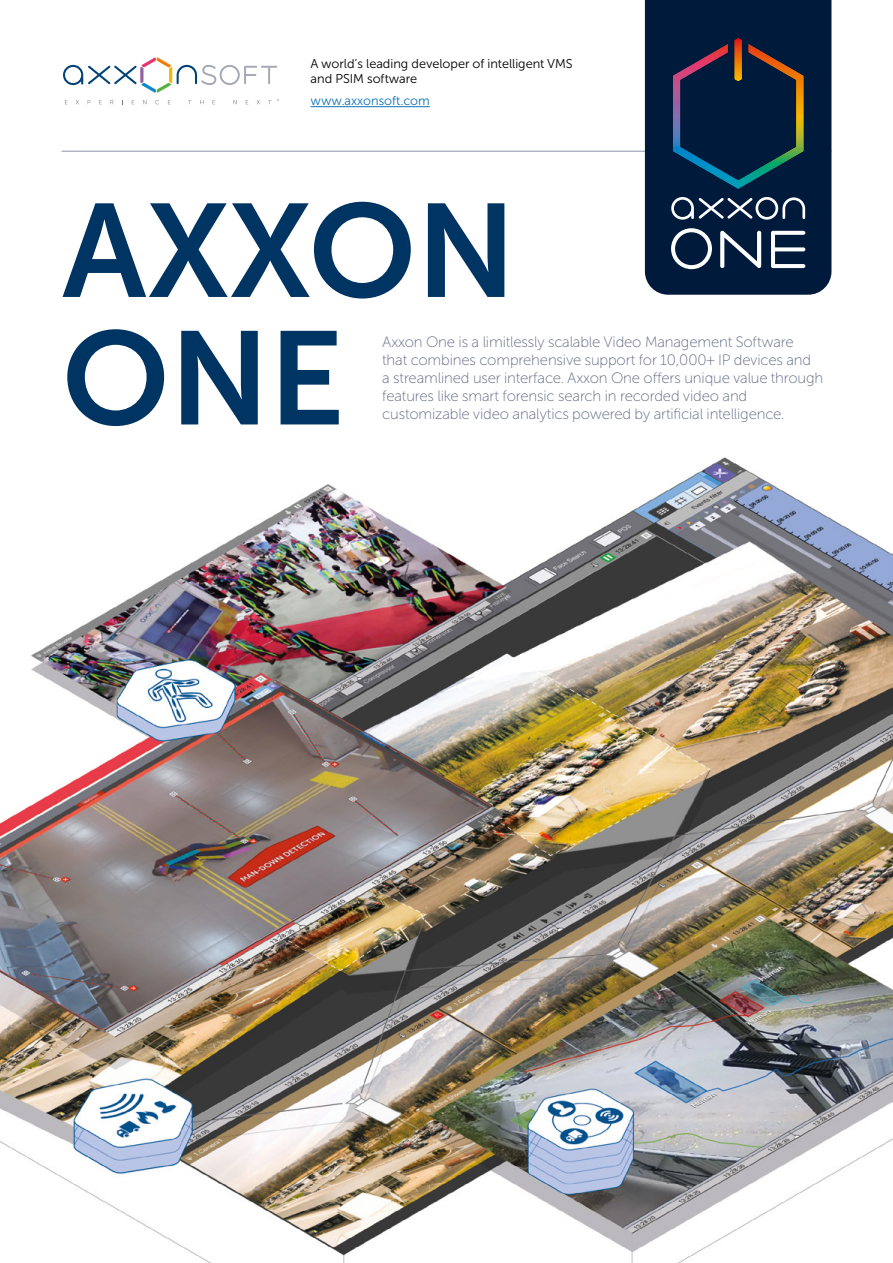
<style>
.page{position:relative;width:893px;height:1263px;background:#fff}
.page>*{position:absolute;margin:0;border:0;box-sizing:border-box;transform-origin:0 0}
.t1{font:131.85px/127.5px "Museo Sans Cyrl 700";color:#003462}
.t2{font:15px/18px "Museo Sans Cyrl 100";letter-spacing:-.01em;color:#616984}
.t3{font:12.75px/15.3px "Museo Sans Cyrl 300";color:#000}
.t4{font:12.75px "Museo Sans Cyrl 300";color:#0f73b6}
</style>
<div class="page">
<img style="left:0;top:13px;width:893px;height:1250px">
<hr style="left:310px;top:106px;width:120px;height:1px;background:#0f73b6">
<hr style="left:62px;top:151px;width:769px;height:1px;background:#8c94aa">
<svg style="left:63px;top:58px;width:214px;height:35px"></svg>
<svg style="left:76px;top:100px;width:3px;height:4px"></svg>
<svg style="left:88px;top:100px;width:3px;height:4px"></svg>
<svg style="left:99px;top:100px;width:3px;height:4px"></svg>
<svg style="left:111px;top:100px;width:3px;height:4px"></svg>
<svg style="left:143px;top:100px;width:3px;height:4px"></svg>
<svg style="left:155px;top:100px;width:4px;height:4px"></svg>
<svg style="left:188px;top:100px;width:3px;height:4px"></svg>
<svg style="left:200px;top:100px;width:3px;height:4px"></svg>
<svg style="left:233px;top:100px;width:4px;height:4px"></svg>
<svg style="left:257px;top:100px;width:3px;height:4px"></svg>
<svg style="left:268px;top:99px;width:11px;height:5px"></svg>
<div style="left:645px;top:0;width:186px;height:295px;background:#001a3b"></div>
<svg style="left:671px;top:197px;width:134px;height:23px"></svg>
<svg style="left:671px;top:228px;width:41px;height:41px"></svg>
<svg style="left:720px;top:231px;width:41px;height:37px"></svg>
<svg style="left:771px;top:231px;width:34px;height:37px"></svg>
<svg style="left:673px;top:38px;width:130px;height:151px;background:#172a41"></svg>
<p class="t3" style="left:310px;top:56px;width:264px">A world’s leading developer of intelligent VMS and PSIM software</p>
<p class="t4" style="left:310px;top:94px;width:121px">www.axxonsoft.com</p>
<h1 class="t1" style="left:62px;top:188px;width:456px">AXXON<br>ONE</h1>
<p class="t2" style="left:382px;top:333px;width:443px">Axxon One is a limitlessly scalable Video Management Software<br>that combines comprehensive support for 10,000+ IP devices and<br>a streamlined user interface. Axxon One offers unique value through features like smart forensic search in recorded video and customizable video analytics powered by artificial intelligence.</p>
</div>
